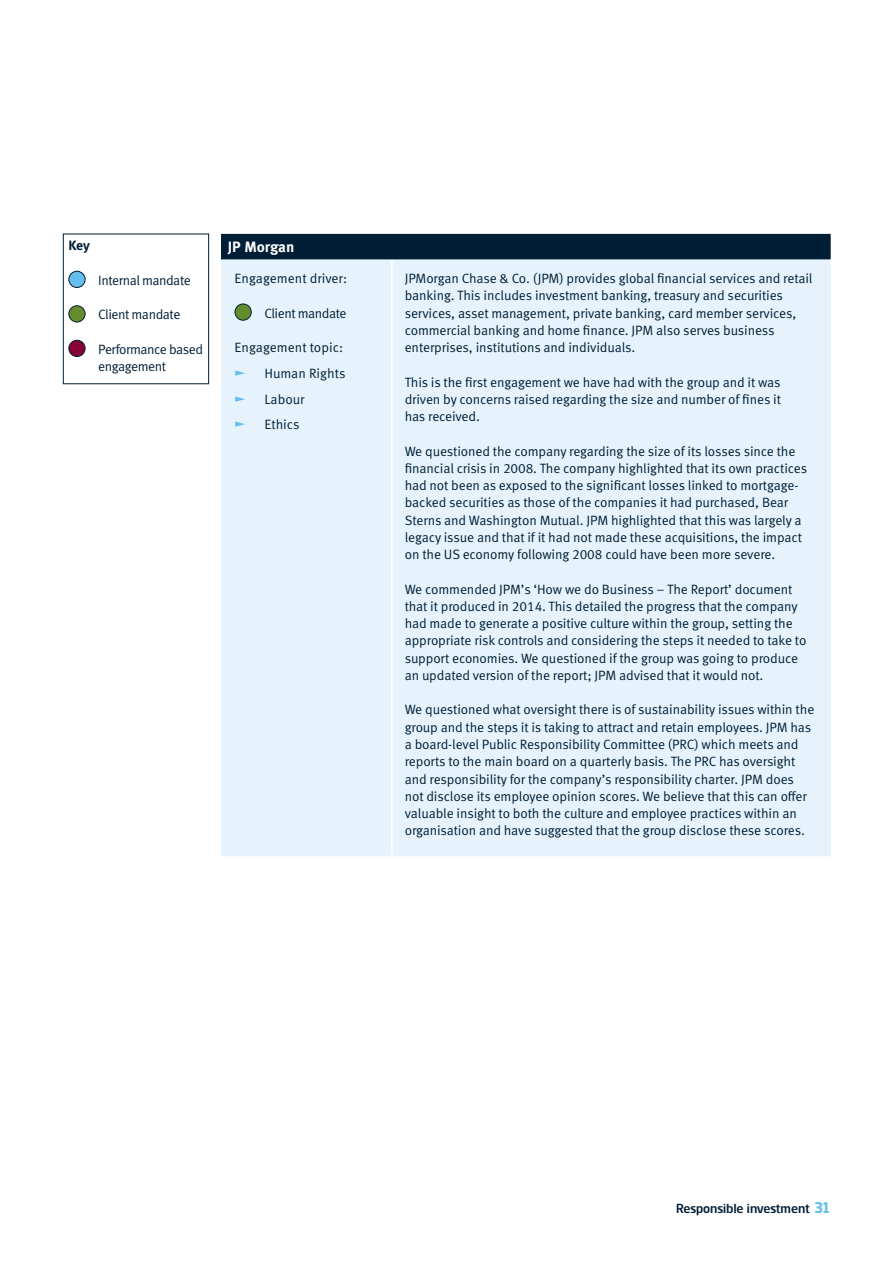
<style>
.page{position:relative;width:893px;height:1263px;background:#fff}
.page>*{position:absolute;margin:0;border:0;box-sizing:border-box;transform-origin:0 0}
.t1{font:700 15px "Meta Standard Life Pro TF";color:#fff}
.t2{font:13.5px/17.2px "Meta Standard Life Pro TF Norm";letter-spacing:-.01em;color:#001e36}
.t3{font:13.5px/17.2px "Meta Standard Life Pro TF Norm";letter-spacing:-.035em;color:#001e36}
.t4{font:700 13.5px "Meta Standard Life Pro TF";color:#001e36}
.t5{font:12.75px "Standard Life";color:#001e36}
.s1{font-family:"Standard Life";color:#65beec}
.s2{font-weight:700;font-size:15px;color:#65beec}
</style>
<div class="page">
<div style="left:222px;top:235px;width:608px;height:25px;background:#001e36"></div>
<div style="left:223px;top:261px;width:606px;height:594px;background:#e6f3fd"></div>
<hr style="left:221px;top:234px;width:171px;height:1px;background:#001e36">
<hr style="left:221px;top:235px;width:2px;height:24px;background:#001e36">
<hr style="left:392px;top:234px;width:439px;height:1px;background:#001e36">
<hr style="left:829px;top:235px;width:2px;height:24px;background:#001e36">
<hr style="left:221px;top:259px;width:171px;height:2px;background:#e6f3fd">
<hr style="left:221px;top:261px;width:2px;height:594px;background:#e6f3fd">
<hr style="left:392px;top:259px;width:439px;height:2px;background:#e6f3fd">
<hr style="left:829px;top:261px;width:2px;height:594px;background:#e6f3fd">
<hr style="left:221px;top:855px;width:171px;height:1px;background:#e6f3fd">
<hr style="left:392px;top:855px;width:439px;height:1px;background:#e6f3fd">
<hr style="left:391px;top:261px;width:2px;height:594px;background:#fff">
<div style="left:235px;top:304px;width:16px;height:16px;background:#658d2e;border-radius:50%"></div>
<div style="left:235px;top:304px;width:17px;height:17px;border:1px solid #001e36;border-radius:50%"></div>
<div style="left:69px;top:271px;width:16px;height:16px;background:#65beec;border-radius:50%"></div>
<div style="left:68px;top:271px;width:17px;height:17px;border:1px solid #001e36;border-radius:50%"></div>
<div style="left:69px;top:306px;width:16px;height:16px;background:#658d2e;border-radius:50%"></div>
<div style="left:68px;top:305px;width:17px;height:17px;border:1px solid #001e36;border-radius:50%"></div>
<div style="left:69px;top:340px;width:16px;height:16px;background:#870337;border-radius:50%"></div>
<div style="left:68px;top:340px;width:17px;height:17px;border:1px solid #001e36;border-radius:50%"></div>
<div style="left:63px;top:234px;width:146px;height:150px;border:1px solid #001e36"></div>
<p class="t4" style="left:68px;top:235px;width:23px">Key</p>
<p class="t3" style="left:98px;top:271px;width:94px">Internal mandate</p>
<p class="t3" style="left:98px;top:305px;width:84px">Client mandate</p>
<p class="t3" style="left:98px;top:340px;width:106px">Performance based engagement</p>
<p class="t1" style="left:228px;top:235px;width:68px">JP Morgan</p>
<p class="t2" style="left:235px;top:269px;width:114px">Engagement driver:</p>
<p class="t3" style="left:264px;top:303px;width:84px">Client mandate</p>
<p class="t2" style="left:235px;top:334px;width:112px;line-height:25.8px">Engagement topic: <span class="s1">¬</span> Human Rights <span class="s1">¬</span> Labour<br><span class="s1">¬</span> Ethics</p>
<p class="t2" style="left:405px;top:269px;width:409px">JPMorgan Chase &amp; Co. (JPM) provides global financial services and retail banking. This includes investment banking, treasury and securities services, asset management, private banking, card member services, commercial banking and home finance. JPM also serves business enterprises, institutions and individuals.</p>
<p class="t2" style="left:405px;top:372px;width:378px;text-align:justify">This is the first engagement we have had with the group and it was driven by concerns raised regarding the size and number of fines it has received.</p>
<p class="t2" style="left:405px;top:441px;width:404px">We questioned the company regarding the size of its losses since the financial crisis in 2008. The company highlighted that its own practices had not been as exposed to the significant losses linked to mortgage&shy;backed securities as those of the companies it had purchased, Bear Sterns and Washington Mutual. JPM highlighted that this was largely a legacy issue and that if it had not made these acquisitions, the impact on the US economy following 2008 could have been more severe.</p>
<p class="t2" style="left:405px;top:579px;width:403px">We commended JPM’s ‘How we do Business – The Report’ document that it produced in 2014. This detailed the progress that the company had made to generate a positive culture within the group, setting the appropriate risk controls and considering the steps it needed to take to support economies. We questioned if the group was going to produce an updated version of the report; JPM advised that it would not.</p>
<p class="t2" style="left:405px;top:700px;width:411px">We questioned what oversight there is of sustainability issues within the group and the steps it is taking to attract and retain employees. JPM has a board-level Public Responsibility Committee (PRC) which meets and reports to the main board on a quarterly basis. The PRC has oversight and responsibility for the company’s responsibility charter. JPM does not disclose its employee opinion scores. We believe that this can offer valuable insight to both the culture and employee practices within an organisation and have suggested that the group disclose these scores.</p>
<p class="t5" style="left:676px;top:1200px;width:155px">Responsible investment <span class="s2">31</span></p>
</div>
